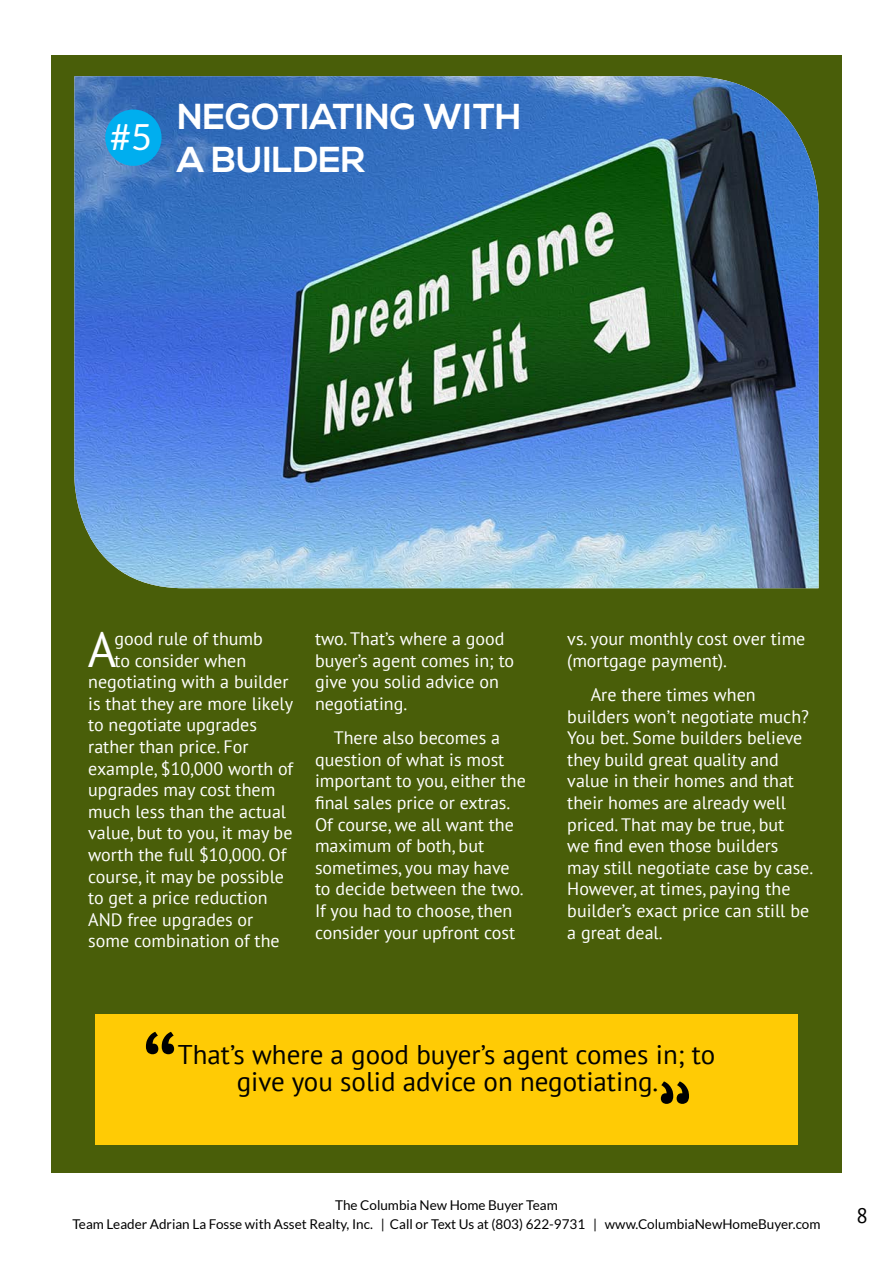
<style>
.page{position:relative;width:893px;height:1263px;background:#fff}
.page>*{position:absolute;margin:0;border:0;box-sizing:border-box;transform-origin:0 0}
.t1{font:108px "PT Sans";color:#000101}
.t2{font:48.9px "PT Sans";color:#fff}
.t3{font:700 36px "Nexa";color:#fff}
.t4{font:36px "Lato";color:#fff}
.t5{font:27px/27px "PT Sans";color:#000101;text-align:center}
.t6{font:21px "PT Sans";color:#000}
.t7{font:18px/21.6px "PT Sans";color:#fff}
.t8{font:13.5px/19.2px "Lato";color:#000;text-align:center}
</style>
<div class="page">
<div style="left:51px;top:55px;width:791px;height:1118px;background:#495e09"></div>
<img style="left:74px;top:76px;width:745px;height:512px">
<div style="left:95px;top:1014px;width:702px;height:130px;background:#ffcb05"></div>
<div style="left:105px;top:109px;width:57px;height:57px;background:#00aeef;border-radius:50%"></div>
<h3 class="t4" style="left:110px;top:117px;width:43px">#5</h3>
<h3 class="t3" style="left:177px;top:96px;width:95px">NEGOTIATIN</h3>
<h3 class="t3" style="left:390px;top:96px;width:59px">G WITH</h3>
<h3 class="t3" style="left:177px;top:139px;width:80px">A BUILD</h3>
<h3 class="t3" style="left:318px;top:139px;width:40px">ER</h3>
<h2 class="t2" style="left:88px;top:618px;width:30px">A</h2>
<p class="t7" style="left:114px;top:627px;width:150px">good rule of thumb</p>
<p class="t7" style="left:114px;top:649px;width:133px">to consider when</p>
<p class="t7" style="left:88px;top:671px;width:202px">negotiating with a builder</p>
<p class="t7" style="left:88px;top:692px;width:206px">is that they are more likely</p>
<p class="t7" style="left:88px;top:714px;width:170px">to negotiate upgrades</p>
<p class="t7" style="left:88px;top:735px;width:162px">rather than price. For</p>
<p class="t7" style="left:88px;top:757px;width:207px">example, $10,000 worth of</p>
<p class="t7" style="left:88px;top:779px;width:189px">upgrades may cost them</p>
<p class="t7" style="left:88px;top:800px;width:199px">much less than the actual</p>
<p class="t7" style="left:88px;top:822px;width:206px">value, but to you, it may be</p>
<p class="t7" style="left:88px;top:843px;width:200px">worth the full $10,000. Of</p>
<p class="t7" style="left:88px;top:865px;width:197px">course, it may be possible</p>
<p class="t7" style="left:88px;top:887px;width:181px">to get a price reduction</p>
<p class="t7" style="left:88px;top:908px;width:167px">AND free upgrades or</p>
<p class="t7" style="left:88px;top:930px;width:193px">some combination of the</p>
<p class="t7" style="left:315px;top:627px;width:201px">two. That’s where a good buyer’s agent comes in; to give you solid advice on negotiating.</p>
<p class="t7" style="left:315px;top:727px;width:212px;text-indent:19px">There also becomes a question of what is most important to you, either the final sales price or extras.<br>Of course, we all want the maximum of both, but sometimes, you may have to decide between the two.<br>If you had to choose, then consider your upfront cost</p>
<p class="t7" style="left:567px;top:627px;width:240px">vs. your monthly cost over time (mortgage payment).</p>
<p class="t7" style="left:567px;top:683px;width:247px;text-indent:23px">Are there times when builders won’t negotiate much?<br>You bet. Some builders believe they build great quality and value in their homes and that their homes are already well priced. That may be true, but<br>we find even those builders may still negotiate case by case.<br>However, at times, paying the builder’s exact price can still be a great deal.</p>
<h1 class="t1" style="left:142px;top:1008px;width:38px">“</h1>
<h3 class="t5" style="left:178px;top:1040px;width:539px">That’s where a good buyer’s agent comes in; to give you solid advice on negotiating.</h3>
<p class="t8" style="left:72px;top:1195px;width:750px">The Columbia New Home Buyer Team<br>Team Leader Adrian La Fosse with Asset Realty, Inc. | Call or Text Us at (803) 622-9731 | www.ColumbiaNewHomeBuyer.com</p>
<p class="t6" style="left:856px;top:1202px;width:13px">8</p>
</div>
